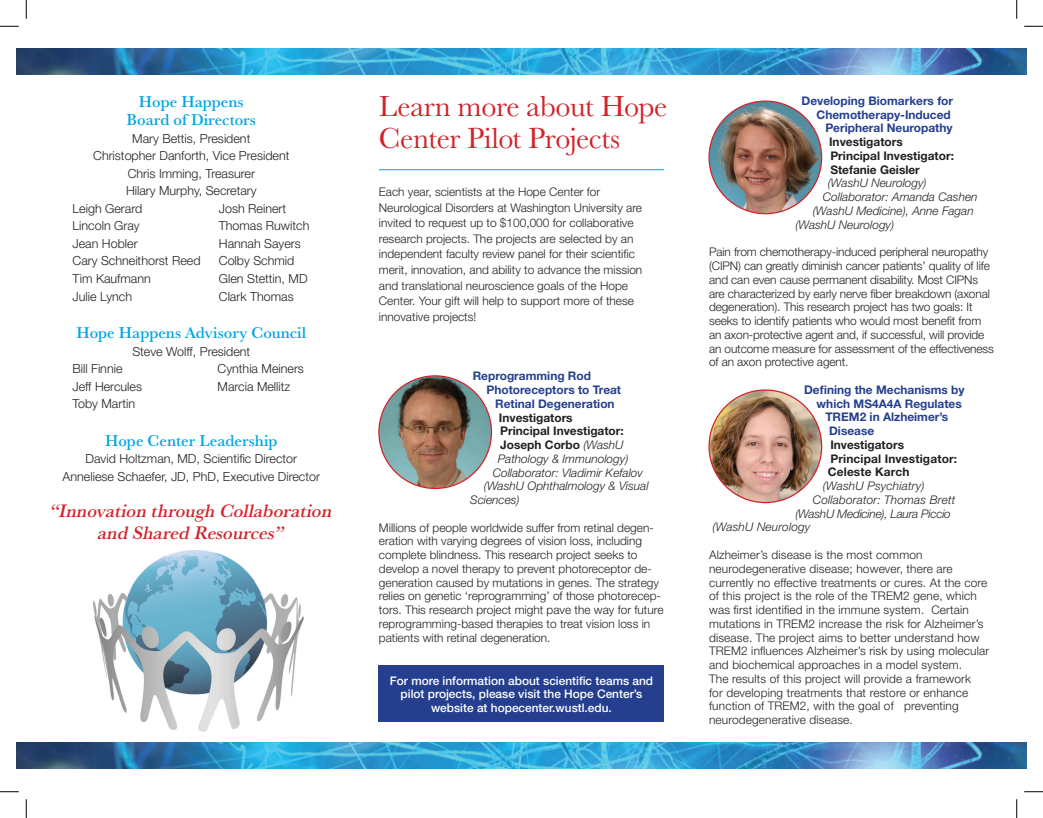
<style>
.page{position:relative;width:1043px;height:818px;background:#fff}
.page>*{position:absolute;margin:0;border:0;box-sizing:border-box;transform-origin:0 0}
.t1{font:30px/32.5px "Baskerville URW";letter-spacing:-.015em;color:#d1232a}
.t2{font:italic 500 18.75px/22.5px "Baskerville URW";color:#d1232a;text-align:center}
.t3{font:500 16.25px/18.8px "Baskerville URW";color:#00a5e3;text-align:center}
.t4{font:300 12.5px/17.5px "Helvetica Neue";color:#231f20;text-align:center}
.t5{font:300 11.88px/13.8px "Helvetica Neue";color:#231f20}
.t6{font:italic 300 11.88px "Helvetica Neue";color:#231f20}
.t7{font:700 11.88px/13.8px "Helvetica Neue";color:#253f8e;text-align:right}
.t8{font:700 11.88px/13.8px "Helvetica Neue";color:#231f20}
.t9{font:500 11.88px/13.8px "Helvetica Neue";color:#fff;text-align:center}
.t10{font:italic 300 11.88px "Helvetica Neue";letter-spacing:-.02em;color:#231f20}
.s1{font-weight:300;font-style:italic}
</style>
<div class="page">
<img style="left:17px;top:49px;width:1009px;height:26px">
<hr style="left:379px;top:169px;width:285px;height:1px;background:#00a5e3">
<img style="left:709px;top:390px;width:112px;height:112px;border-radius:56px">
<img style="left:379px;top:376px;width:112px;height:112px;border-radius:56px">
<img style="left:709px;top:101px;width:112px;height:113px;border-radius:56px">
<img style="left:94px;top:551px;width:209px;height:180px">
<img style="left:16px;top:742px;width:1010px;height:26px">
<div style="left:379px;top:665px;width:285px;height:56px;background:#253f8e"></div>
<svg style="left:0;top:25px;width:19px;height:2px"></svg>
<svg style="left:1024px;top:25px;width:18px;height:2px"></svg>
<svg style="left:0;top:791px;width:19px;height:1px"></svg>
<svg style="left:1024px;top:791px;width:18px;height:1px"></svg>
<svg style="left:25px;top:0;width:2px;height:19px"></svg>
<svg style="left:25px;top:799px;width:2px;height:19px"></svg>
<svg style="left:1016px;top:0;width:1px;height:19px"></svg>
<svg style="left:1016px;top:799px;width:1px;height:19px"></svg>
<h3 class="t3" style="left:127px;top:91px;width:131px">Hope Happens<br>Board of Directors</h3>
<p class="t4" style="left:132px;top:129px;width:120px">Mary Bettis, President</p>
<p class="t4" style="left:93px;top:147px;width:198px">Christopher Danforth, Vice President</p>
<p class="t4" style="left:128px;top:164px;width:129px">Chris Imming, Treasurer</p>
<p class="t4" style="left:126px;top:182px;width:132px">Hilary Murphy, Secretary</p>
<p class="t4" style="left:73px;top:199px;width:71px">Leigh Gerard</p>
<p class="t4" style="left:219px;top:199px;width:69px">Josh Reinert</p>
<p class="t4" style="left:73px;top:217px;width:69px">Lincoln Gray</p>
<p class="t4" style="left:219px;top:217px;width:92px">Thomas Ruwitch</p>
<p class="t4" style="left:73px;top:234px;width:67px">Jean Hobler</p>
<p class="t4" style="left:219px;top:234px;width:83px">Hannah Sayers</p>
<p class="t4" style="left:73px;top:252px;width:130px">Cary Schneithorst Reed</p>
<p class="t4" style="left:219px;top:252px;width:77px">Colby Schmid</p>
<p class="t4" style="left:73px;top:269px;width:80px">Tim Kaufmann</p>
<p class="t4" style="left:219px;top:269px;width:90px">Glen Stettin, MD</p>
<p class="t4" style="left:73px;top:287px;width:61px">Julie Lynch</p>
<p class="t4" style="left:219px;top:287px;width:76px">Clark Thomas</p>
<h3 class="t3" style="left:76px;top:322px;width:231px">Hope Happens Advisory Council</h3>
<p class="t4" style="left:132px;top:342px;width:119px">Steve Wolff, President</p>
<p class="t4" style="left:73px;top:359px;width:51px">Bill Finnie</p>
<p class="t4" style="left:218px;top:359px;width:88px">Cynthia Meiners</p>
<p class="t4" style="left:73px;top:377px;width:71px">Jeff Hercules</p>
<p class="t4" style="left:218px;top:377px;width:74px">Marcia Mellitz</p>
<p class="t4" style="left:73px;top:394px;width:64px">Toby Martin</p>
<h3 class="t3" style="left:105px;top:430px;width:174px">Hope Center Leadership</h3>
<p class="t4" style="left:63px;top:449px;width:259px">David Holtzman, MD, Scientific Director<br>Anneliese Schaefer, JD, PhD, Executive Director</p>
<h2 class="t2" style="left:50px;top:498px;width:284px">“Innovation through Collaboration and Shared Resources”</h2>
<h1 class="t1" style="left:379px;top:89px;width:290px">Learn more about Hope<br>Center Pilot Projects</h1>
<p class="t5" style="left:379px;top:184px;width:265px;line-height:15.6px">Each year, scientists at the Hope Center for Neurological Disorders at Washington University are invited to request up to $100,000 for collaborative research projects. The projects are selected by an independent faculty review panel for their scientific merit, innovation, and ability to advance the mission and translational neuroscience goals of the Hope Center. Your gift will help to support more of these innovative projects!</p>
<p class="t7" style="left:472px;top:369px;width:120px">Reprogramming Rod</p>
<p class="t7" style="left:486px;top:382px;width:136px">Photoreceptors to Treat</p>
<p class="t7" style="left:495px;top:396px;width:121px">Retinal Degeneration</p>
<p class="t8" style="left:499px;top:410px;width:75px">Investigators</p>
<p class="t8" style="left:500px;top:424px;width:125px">Principal Investigator:</p>
<p class="t8" style="left:500px;top:437px;width:125px">Joseph Corbo <span class="s1">(WashU</span></p>
<p class="t6" style="left:497px;top:451px;width:132px">Pathology &amp; Immunology)</p>
<p class="t6" style="left:492px;top:465px;width:152px">Collaborator: Vladimir Kefalov</p>
<p class="t6" style="left:484px;top:479px;width:166px">(WashU Ophthalmology &amp; Visual</p>
<p class="t6" style="left:470px;top:493px;width:51px">Sciences)</p>
<p class="t5" style="left:379px;top:520px;width:286px">Millions of people worldwide suffer from retinal degen&shy;eration with varying degrees of vision loss, including complete blindness. This research project seeks to develop a novel therapy to prevent photoreceptor de&shy;generation caused by mutations in genes. The strategy relies on genetic ‘reprogramming’ of those photorecep&shy;tors. This research project might pave the way for future reprogramming-based therapies to treat vision loss in patients with retinal degeneration.</p>
<p class="t9" style="left:390px;top:673px;width:265px">For more information about scientific teams and pilot projects, please visit the Hope Center’s website at hopecenter.wustl.edu.</p>
<p class="t7" style="left:801px;top:93px;width:153px">Developing Biomarkers for<br>Chemotherapy-Induced<br>Peripheral Neuropathy</p>
<p class="t8" style="left:829px;top:135px;width:126px">Investigators<br>Principal Investigator:<br>Stefanie Geisler</p>
<p class="t6" style="left:827px;top:176px;width:100px">(WashU Neurology)</p>
<p class="t6" style="left:822px;top:190px;width:156px">Collaborator: Amanda Cashen</p>
<p class="t6" style="left:812px;top:204px;width:162px">(WashU Medicine), Anne Fagan</p>
<p class="t6" style="left:795px;top:217px;width:100px">(WashU Neurology)</p>
<p class="t5" style="left:709px;top:245px;width:286px">Pain from chemotherapy-induced peripheral neuropathy (CIPN) can greatly diminish cancer patients’ quality of life and can even cause permanent disability. Most CIPNs are characterized by early nerve fiber breakdown (axonal degeneration). This research project has two goals: It seeks to identify patients who would most benefit from an axon-protective agent and, if successful, will provide an outcome measure for assessment of the effectiveness of an axon protective agent.</p>
<p class="t7" style="left:804px;top:382px;width:162px">Defining the Mechanisms by</p>
<p class="t7" style="left:816px;top:396px;width:147px">which MS4A4A Regulates</p>
<p class="t7" style="left:825px;top:410px;width:124px">TREM2 in Alzheimer’s</p>
<p class="t7" style="left:829px;top:424px;width:47px">Disease</p>
<p class="t8" style="left:828px;top:437px;width:131px">Investigators<br>Principal Investigator:<br>Celeste Karch</p>
<p class="t6" style="left:823px;top:479px;width:103px">(WashU Psychiatry)</p>
<p class="t6" style="left:813px;top:492px;width:144px">Collaborator: Thomas Brett</p>
<p class="t10" style="left:795px;top:506px;width:157px">(WashU Medicine), Laura Piccio</p>
<p class="t6" style="left:712px;top:520px;width:99px">(WashU Neurology</p>
<p class="t5" style="left:709px;top:547px;width:281px">Alzheimer’s disease is the most common neurodegenerative disease; however, there are currently no effective treatments or cures. At the core of this project is the role of the TREM2 gene, which was first identified in the immune system. Certain mutations in TREM2 increase the risk for Alzheimer’s disease. The project aims to better understand how TREM2 influences Alzheimer’s risk by using molecular and biochemical approaches in a model system.<br>The results of this project will provide a framework<br>for developing treatments that restore or enhance function of TREM2, with the goal of preventing neurodegenerative disease.</p>
</div>
